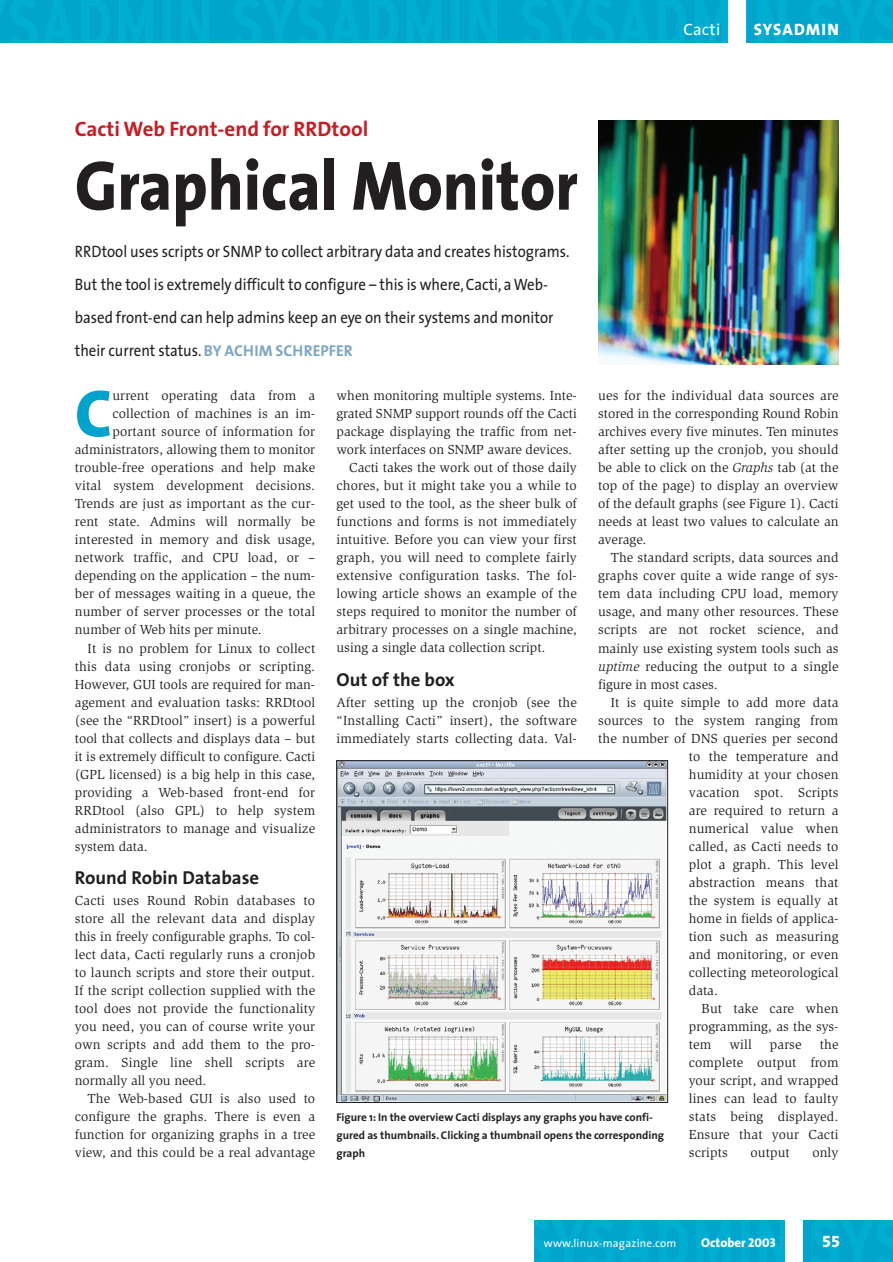
<style>
.page{position:relative;width:893px;height:1262px;background:#fff}
.page>*{position:absolute;margin:0;border:0;box-sizing:border-box;transform-origin:0 0}
.t1{font:800 70.5px "The Sans";color:#231f20;scale:.9 1}
.t2{font:800 67.65px "The Sans";color:#00a3cb}
.t3{font:700 21px "The Sans";color:#c61c22}
.t4{font:700 18.75px "The Sans";color:#231f20}
.t5{font:16.5px/33px "The Sans";color:#231f20;scale:.9 1}
.t6{font:16.5px "The Sans Extra Bold Caps";letter-spacing:.065em;color:#fff}
.t7{font:16.5px "The Sans";letter-spacing:.02em;color:#fff}
.t8{font:16.5px "The Sans Extra Bold Expert";color:#fff}
.t9{font:13.5px/18px "Slimbach";letter-spacing:.01em;color:#231f20;text-align:justify}
.t10{font:800 12.75px "The Sans";color:#fff}
.t11{font:700 11.25px/18px "The Sans";color:#231f20}
.t12{font:11.25px "The Sans";letter-spacing:.02em;color:#fff}
.s1{font-weight:700;font-size:15.75px;color:#7aa5c4}
.s2{font-style:italic}
.s3{font-family:"The Sans Extra Bold Caps";font-weight:400}
</style>
<div class="page">
<img style="left:598px;top:120px;width:240px;height:244px">
<div style="left:534px;top:1220px;width:358px;height:41px;background:#00a7ce"></div>
<div style="left:785px;top:1220px;width:17px;height:41px;background:#fff"></div>
<img style="left:0;top:0;width:892px;height:43px">
<div style="left:728px;top:0;width:17px;height:43px;background:#fff"></div>
<img style="left:338px;top:762px;width:327px;height:338px">
<div style="left:336px;top:760px;width:331px;height:342px;border:1px solid #231f20"></div>
<h3 class="t3" style="left:75px;top:121px;width:295px">Cacti Web Front-end for RRDtool</h3>
<h1 class="t1" style="left:75px;top:159px;width:560px">Graphical Monitor</h1>
<p class="t5" style="left:75px;top:237px;width:551px">RRDtool uses scripts or SNMP to collect arbitrary data and creates histograms.<br>But the tool is extremely difficult to configure – this is where, Cacti, a Web&shy;based front-end can help admins keep an eye on their systems and monitor their current status. <span class="s1">BY ACHIM SCHREPFER</span></p>
<p class="t7" style="left:683px;top:23px;width:38px">Cacti</p>
<p class="t6" style="left:753px;top:20px;width:87px">SYSADMIN</p>
<h2 class="t2" style="left:75px;top:388px;width:39px">C</h2>
<p class="t9" style="left:112px;top:388px;width:204px">urrent operating data from a</p>
<p class="t9" style="left:112px;top:406px;width:204px">collection of machines is an im-</p>
<p class="t9" style="left:112px;top:424px;width:204px">portant source of information for</p>
<p class="t9" style="left:75px;top:442px;width:242px">administrators, allowing them to monitor</p>
<p class="t9" style="left:75px;top:460px;width:242px">trouble-free operations and help make</p>
<p class="t9" style="left:75px;top:478px;width:242px">vital system development decisions.</p>
<p class="t9" style="left:75px;top:496px;width:242px">Trends are just as important as the cur-</p>
<p class="t9" style="left:75px;top:514px;width:242px">rent state. Admins will normally be</p>
<p class="t9" style="left:75px;top:532px;width:242px">interested in memory and disk usage,</p>
<p class="t9" style="left:75px;top:550px;width:242px">network traffic, and CPU load, or –</p>
<p class="t9" style="left:75px;top:568px;width:242px">depending on the application – the num-</p>
<p class="t9" style="left:75px;top:586px;width:242px">ber of messages waiting in a queue, the</p>
<p class="t9" style="left:75px;top:604px;width:242px">number of server processes or the total</p>
<p class="t9" style="left:75px;top:622px;width:188px">number of Web hits per minute.</p>
<p class="t9" style="left:88px;top:640px;width:229px">It is no problem for Linux to collect</p>
<p class="t9" style="left:75px;top:658px;width:242px">this data using cronjobs or scripting.</p>
<p class="t9" style="left:75px;top:676px;width:242px">However, GUI tools are required for man-</p>
<p class="t9" style="left:75px;top:694px;width:242px">agement and evaluation tasks: RRDtool</p>
<p class="t9" style="left:75px;top:712px;width:242px">(see the “RRDtool” insert) is a powerful</p>
<p class="t9" style="left:75px;top:730px;width:242px">tool that collects and displays data – but</p>
<p class="t9" style="left:75px;top:748px;width:242px">it is extremely difficult to configure. Cacti</p>
<p class="t9" style="left:75px;top:766px;width:242px">(GPL licensed) is a big help in this case,</p>
<p class="t9" style="left:75px;top:784px;width:242px">providing a Web-based front-end for</p>
<p class="t9" style="left:75px;top:802px;width:242px">RRDtool (also GPL) to help system</p>
<p class="t9" style="left:75px;top:820px;width:242px">administrators to manage and visualize</p>
<p class="t9" style="left:75px;top:838px;width:75px">system data.</p>
<h3 class="t4" style="left:75px;top:871px;width:186px">Round Robin Database</h3>
<p class="t9" style="left:75px;top:892px;width:242px">Cacti uses Round Robin databases to store all the relevant data and display this in freely configurable graphs. To col&shy;lect data, Cacti regularly runs a cronjob to launch scripts and store their output.<br>If the script collection supplied with the tool does not provide the functionality you need, you can of course write your own scripts and add them to the pro&shy;gram. Single line shell scripts are normally all you need.</p>
<p class="t9" style="left:75px;top:1090px;width:242px;text-indent:13px">The Web-based GUI is also used to configure the graphs. There is even a function for organizing graphs in a tree view, and this could be a real advantage</p>
<p class="t9" style="left:598px;top:388px;width:242px">ues for the individual data sources are stored in the corresponding Round Robin archives every five minutes. Ten minutes after setting up the cronjob, you should be able to click on the <span class="s2">Graphs</span> tab (at the top of the page) to display an overview of the default graphs (see Figure 1). Cacti needs at least two values to calculate an average.</p>
<p class="t9" style="left:598px;top:550px;width:242px;text-indent:13px">The standard scripts, data sources and graphs cover quite a wide range of sys&shy;tem data including CPU load, memory usage, and many other resources. These scripts are not rocket science, and mainly use existing system tools such as <span class="s2">uptime</span> reducing the output to a single figure in most cases.</p>
<p class="t9" style="left:611px;top:694px;width:229px">It is quite simple to add more data</p>
<p class="t9" style="left:598px;top:712px;width:242px">sources to the system ranging from</p>
<p class="t9" style="left:598px;top:730px;width:242px">the number of DNS queries per second</p>
<p class="t9" style="left:688px;top:748px;width:151px">to the temperature and</p>
<p class="t9" style="left:688px;top:766px;width:151px">humidity at your chosen</p>
<p class="t9" style="left:688px;top:784px;width:151px">vacation spot. Scripts</p>
<p class="t9" style="left:688px;top:802px;width:151px">are required to return a</p>
<p class="t9" style="left:688px;top:820px;width:151px">numerical value when</p>
<p class="t9" style="left:688px;top:838px;width:151px">called, as Cacti needs to</p>
<p class="t9" style="left:688px;top:856px;width:151px">plot a graph. This level</p>
<p class="t9" style="left:688px;top:874px;width:151px">abstraction means that</p>
<p class="t9" style="left:688px;top:892px;width:151px">the system is equally at</p>
<p class="t9" style="left:688px;top:910px;width:151px">home in fields of applica-</p>
<p class="t9" style="left:688px;top:928px;width:151px">tion such as measuring</p>
<p class="t9" style="left:688px;top:946px;width:151px">and monitoring, or even</p>
<p class="t9" style="left:688px;top:964px;width:151px">collecting meteorological</p>
<p class="t9" style="left:688px;top:982px;width:31px">data.</p>
<p class="t9" style="left:701px;top:1000px;width:138px">But take care when</p>
<p class="t9" style="left:688px;top:1018px;width:151px">programming, as the sys-</p>
<p class="t9" style="left:688px;top:1036px;width:24px">tem</p>
<p class="t9" style="left:729px;top:1036px;width:24px">will</p>
<p class="t9" style="left:769px;top:1036px;width:33px">parse</p>
<p class="t9" style="left:336px;top:388px;width:242px">when monitoring multiple systems. Inte-</p>
<p class="t9" style="left:336px;top:406px;width:242px">grated SNMP support rounds off the Cacti</p>
<p class="t9" style="left:336px;top:424px;width:242px">package displaying the traffic from net-</p>
<p class="t9" style="left:336px;top:442px;width:237px">work interfaces on SNMP aware devices.</p>
<p class="t9" style="left:349px;top:460px;width:229px">Cacti takes the work out of those daily</p>
<p class="t9" style="left:336px;top:478px;width:242px">chores, but it might take you a while to</p>
<p class="t9" style="left:336px;top:496px;width:242px">get used to the tool, as the sheer bulk of</p>
<p class="t9" style="left:336px;top:514px;width:242px">functions and forms is not immediately</p>
<p class="t9" style="left:336px;top:532px;width:242px">intuitive. Before you can view your first</p>
<p class="t9" style="left:336px;top:550px;width:242px">graph, you will need to complete fairly</p>
<p class="t9" style="left:336px;top:568px;width:242px">extensive configuration tasks. The fol-</p>
<p class="t9" style="left:336px;top:586px;width:242px">lowing article shows an example of the</p>
<p class="t9" style="left:336px;top:604px;width:242px">steps required to monitor the number of</p>
<p class="t9" style="left:336px;top:622px;width:242px">arbitrary processes on a single machine,</p>
<p class="t9" style="left:336px;top:640px;width:211px">using a single data collection script.</p>
<h3 class="t4" style="left:336px;top:673px;width:120px">Out of the box</h3>
<p class="t9" style="left:336px;top:694px;width:242px">After setting up the cronjob (see the “Installing Cacti” insert), the software immediately starts collecting data. Val-</p>
<p class="t9" style="left:688px;top:1036px;width:151px;text-indent:131px">the complete output from your script, and wrapped lines can lead to faulty stats being displayed.<br>Ensure that your Cacti scripts</p>
<p class="t11" style="left:336px;top:1109px;width:329px">Figure 1: In the overview Cacti displays any graphs you have confi&shy;gured as thumbnails. Clicking a thumbnail opens the corresponding graph</p>
<p class="t9" style="left:750px;top:1144px;width:41px">output</p>
<p class="t9" style="left:812px;top:1144px;width:28px">only</p>
<p class="t12" style="left:543px;top:1238px;width:134px">www.linux-magazine.com</p>
<p class="t10" style="left:701px;top:1237px;width:76px">October <span class="s3">2003</span></p>
<p class="t8" style="left:822px;top:1231px;width:20px">55</p>
</div>
